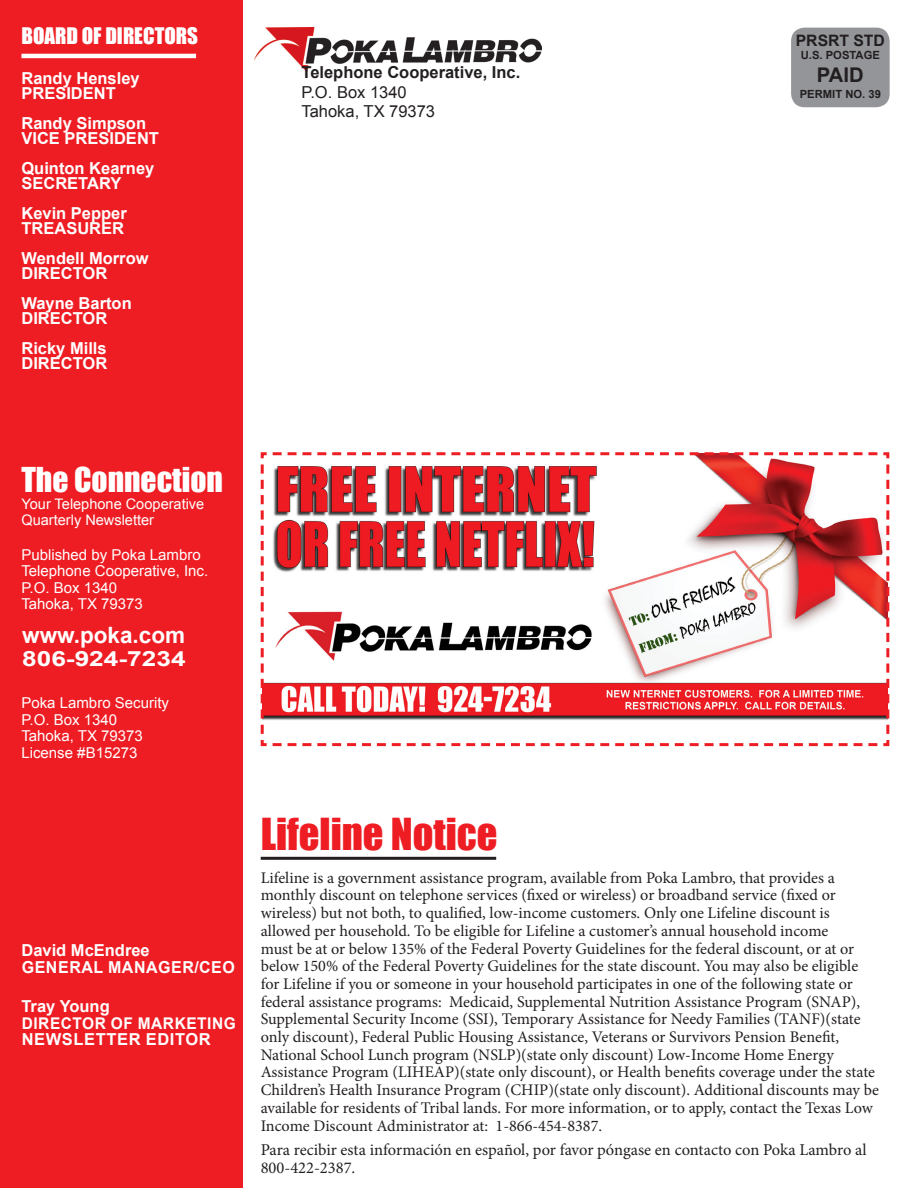
<style>
.page{position:relative;width:918px;height:1188px;background:#fff}
.page>*{position:absolute;margin:0;border:0;box-sizing:border-box;transform-origin:0 0}
.t1{font:40.5px "Impact";color:#ee1d23}
.t2{font:31.5px "Impact";color:#fff}
.t3{font:700 22.5px "Arial";color:#fff}
.t4{font:21px "Impact";color:#fff}
.t5{font:700 21px "Arial";color:#fff;scale:1.25 1}
.t6{font:700 20.25px "Arial";color:#231f20}
.t7{font:700 16.5px "Arial";color:#fff}
.t8{font:16.5px/18px "Minion Pro";color:#231f20}
.t9{font:700 16.5px "Arial";letter-spacing:.035em;color:#fff}
.t10{font:700 16.5px "Arial";color:#231f20}
.t11{font:16.5px "Arial";color:#231f20}
.t12{font:16.2px/17.7px "Minion Pro";letter-spacing:-.005em;color:#231f20}
.t13{font:700 16.2px "Arial";letter-spacing:.035em;color:#fff;scale:.96 1}
.t14{font:700 15.75px "Arial";color:#231f20}
.t15{font:15px/16.5px "Arial";color:#fff}
.t16{font:14.55px/16.5px "Arial";color:#fff}
.t17{font:700 11.25px "Arial";color:#231f20}
</style>
<div class="page">
<div style="left:0;top:0;width:243px;height:1188px;background:#ee1d23"></div>
<img style="left:255px;top:28px;width:286px;height:43px">
<div style="left:791px;top:28px;width:99px;height:79px;background:#939598;border-radius:14px"></div>
<hr style="left:21px;top:54px;width:175px;height:4px;background:#fff">
<svg style="left:260px;top:452px;width:630px;height:295px"></svg>
<hr style="left:261px;top:857px;width:235px;height:3px;background:#231f20">
<p class="t4" style="left:21px;top:20px;width:178px">BOARD OF DIRECTORS</p>
<p class="t7" style="left:21px;top:67px;width:120px">Randy Hensley</p>
<p class="t7" style="left:21px;top:82px;width:96px">PRESIDENT</p>
<p class="t7" style="left:21px;top:112px;width:126px">Randy Simpson</p>
<p class="t7" style="left:21px;top:127px;width:139px">VICE PRESIDENT</p>
<p class="t7" style="left:21px;top:157px;width:134px">Quinton Kearney</p>
<p class="t7" style="left:21px;top:172px;width:101px">SECRETARY</p>
<p class="t7" style="left:21px;top:202px;width:107px">Kevin Pepper</p>
<p class="t7" style="left:21px;top:217px;width:104px">TREASURER</p>
<p class="t7" style="left:21px;top:247px;width:129px">Wendell Morrow</p>
<p class="t7" style="left:21px;top:262px;width:87px">DIRECTOR</p>
<p class="t7" style="left:21px;top:292px;width:112px">Wayne Barton</p>
<p class="t7" style="left:21px;top:307px;width:87px">DIRECTOR</p>
<p class="t7" style="left:21px;top:337px;width:87px">Ricky Mills</p>
<p class="t7" style="left:21px;top:352px;width:87px">DIRECTOR</p>
<p class="t10" style="left:302px;top:60px;width:220px">Telephone Cooperative, Inc.</p>
<p class="t11" style="left:302px;top:81px;width:107px">P.O. Box 1340</p>
<p class="t11" style="left:302px;top:100px;width:135px">Tahoka, TX 79373</p>
<p class="t14" style="left:796px;top:29px;width:91px">PRSRT STD</p>
<p class="t17" style="left:801px;top:47px;width:81px">U.S. POSTAGE</p>
<p class="t6" style="left:817px;top:60px;width:48px">PAID</p>
<p class="t17" style="left:800px;top:86px;width:83px">PERMIT NO. 39</p>
<p class="t2" style="left:21px;top:456px;width:203px">The Connection</p>
<p class="t16" style="left:21px;top:495px;width:184px">Your Telephone Cooperative<br>Quarterly Newsletter</p>
<p class="t15" style="left:21px;top:546px;width:188px">Published by Poka Lambro<br>Telephone Cooperative, Inc.</p>
<p class="t15" style="left:21px;top:579px;width:97px">P.O. Box 1340</p>
<p class="t15" style="left:21px;top:596px;width:123px">Tahoka, TX 79373</p>
<p class="t3" style="left:22px;top:619px;width:164px">www.poka.com</p>
<p class="t5" style="left:22px;top:644px;width:132px">806-924-7234</p>
<p class="t15" style="left:21px;top:695px;width:149px">Poka Lambro Security</p>
<p class="t15" style="left:21px;top:711px;width:97px">P.O. Box 1340</p>
<p class="t15" style="left:21px;top:728px;width:123px">Tahoka, TX 79373</p>
<p class="t15" style="left:21px;top:744px;width:117px">License #B15273</p>
<p class="t7" style="left:21px;top:939px;width:130px">David McEndree</p>
<p class="t9" style="left:22px;top:955px;width:215px">GENERAL MANAGER/CEO</p>
<p class="t7" style="left:21px;top:995px;width:90px">Tray Young</p>
<p class="t13" style="left:22px;top:1012px;width:225px">DIRECTOR OF MARKETING</p>
<p class="t9" style="left:22px;top:1028px;width:190px">NEWSLETTER EDITOR</p>
<p class="t1" style="left:261px;top:803px;width:238px">Lifeline Notice</p>
<p class="t12" style="left:261px;top:869px;width:620px">Lifeline is a government assistance program, available from Poka Lambro, that provides a monthly discount on telephone services (fixed or wireless) or broadband service (fixed or wireless) but not both, to qualified, low-income customers. Only one Lifeline discount is allowed per household. To be eligible for Lifeline a customer’s annual household income<br>must be at or below 135% of the Federal Poverty Guidelines for the federal discount, or at or below 150% of the Federal Poverty Guidelines for the state discount. You may also be eligible for Lifeline if you or someone in your household participates in one of the following state or federal assistance programs: Medicaid, Supplemental Nutrition Assistance Program (SNAP), Supplemental Security Income (SSI), Temporary Assistance for Needy Families (TANF)(state only discount), Federal Public Housing Assistance, Veterans or Survivors Pension Benefit, National School Lunch program (NSLP)(state only discount) Low-Income Home Energy Assistance Program (LIHEAP)(state only discount), or Health benefits coverage under the state Children’s Health Insurance Program (CHIP)(state only discount). Additional discounts may be available for residents of Tribal lands. For more information, or to apply, contact the Texas Low Income Discount Administrator at: 1-866-454-8387.</p>
<p class="t8" style="left:261px;top:1141px;width:608px">Para recibir esta información en español, por favor póngase en contacto con Poka Lambro al<br>800-422-2387.</p>
</div>
